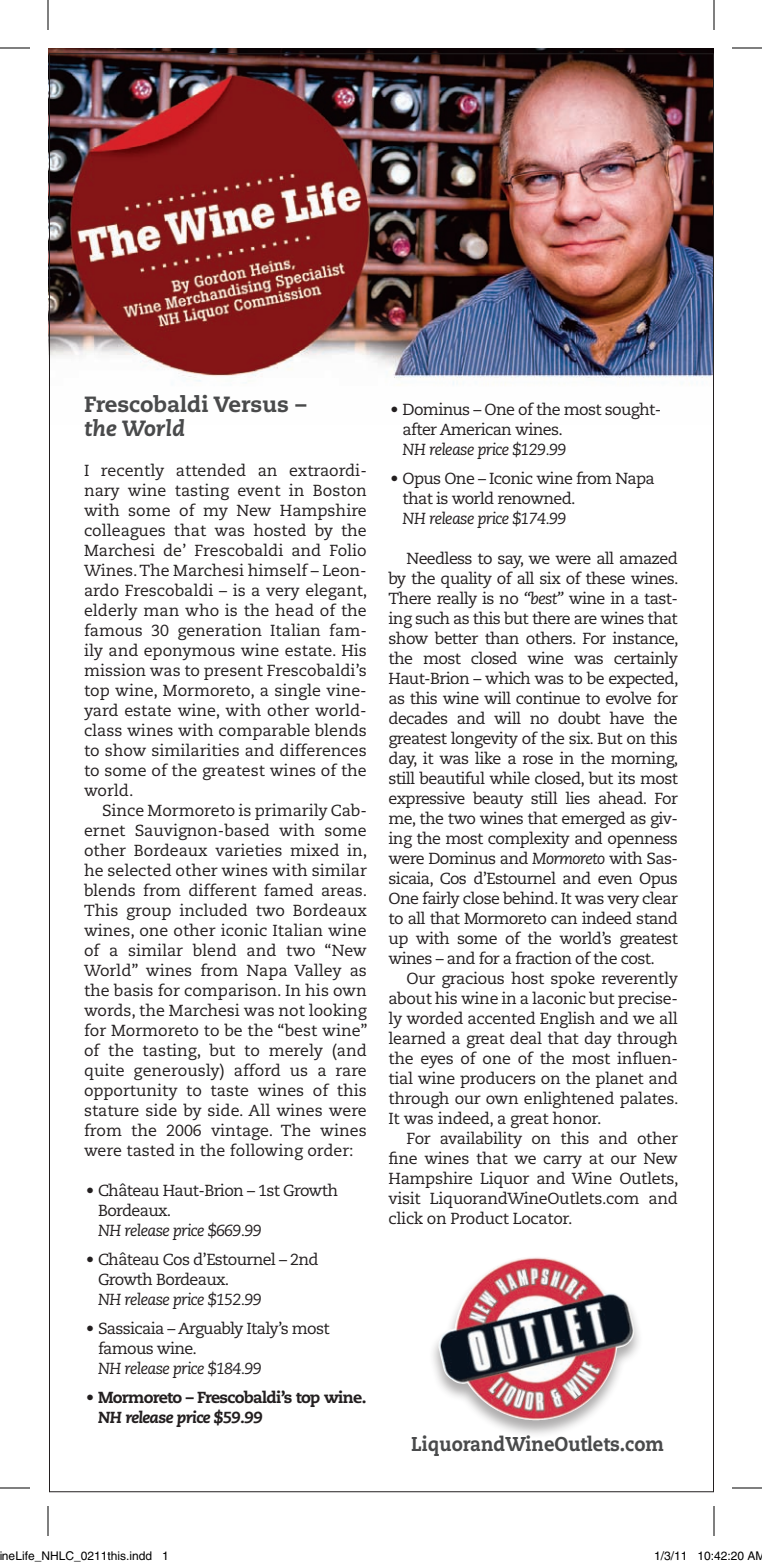
<style>
.page{position:relative;width:762px;height:1566px;background:#fff}
.page>*{position:absolute;margin:0;border:0;box-sizing:border-box;transform-origin:0 0}
.t1{font:800 22px "Caecilia";color:#494a4b}
.t2{font:italic 800 22px "Caecilia";color:#494a4b}
.t3{font:800 20px "Caecilia";color:#494a4b;scale:.91 1}
.t4{font:16px/20px "Caecilia";letter-spacing:-.04em;color:#231f20;text-align:justify}
.t5{font:italic 16px "Caecilia";letter-spacing:-.04em;color:#231f20}
.t6{font:800 16px "Caecilia";letter-spacing:-.04em;color:#231f20}
.t7{font:italic 800 16px "Caecilia";letter-spacing:-.04em;color:#231f20}
.t8{font:12px "Helvetica";color:#000}
.s1{font-style:italic}
</style>
<div class="page">
<img style="left:48px;top:48px;width:666px;height:337px">
<div style="left:428px;top:1255px;width:215px;height:183px;background:#231f20;opacity:.37"></div>
<img style="left:454px;top:1257px;width:77px;height:72px">
<hr style="left:0;top:48px;width:30px;height:1px;background:#000">
<hr style="left:732px;top:48px;width:30px;height:1px;background:#000">
<hr style="left:0;top:1488px;width:30px;height:1px;background:#000">
<hr style="left:732px;top:1488px;width:30px;height:1px;background:#000">
<hr style="left:48px;top:0;width:1px;height:30px;background:#000">
<hr style="left:48px;top:1506px;width:1px;height:30px;background:#000">
<hr style="left:714px;top:0;width:1px;height:30px;background:#000">
<hr style="left:714px;top:1506px;width:1px;height:30px;background:#000">
<div style="left:705px;top:1552px;width:5px;height:8px;border:1px solid #fff;border-radius:50%"></div>
<div style="left:704px;top:1551px;width:7px;height:10px;border:1px solid #fff;border-radius:50%"></div>
<h1 class="t1" style="left:84px;top:390px;width:224px">Frescobaldi Versus –</h1>
<h1 class="t2" style="left:84px;top:415px;width:103px">the World</h1>
<p class="t4" style="left:84px;top:460px;width:285px">I recently attended an extraordi&shy;nary wine tasting event in Boston with some of my New Hampshire colleagues that was hosted by the Marchesi de’ Frescobaldi and Folio Wines. The Marchesi himself – Leon&shy;ardo Frescobaldi – is a very elegant, elderly man who is the head of the famous 30 generation Italian fam&shy;ily and eponymous wine estate. His mission was to present Frescobaldi’s top wine, Mormoreto, a single vine&shy;yard estate wine, with other world&shy;class wines with comparable blends to show similarities and differences to some of the greatest wines of the world.</p>
<p class="t4" style="left:84px;top:800px;width:285px;text-indent:18px">Since Mormoreto is primarily Cab&shy;ernet Sauvignon-based with some other Bordeaux varieties mixed in, he selected other wines with similar blends from different famed areas.<br>This group included two Bordeaux wines, one other iconic Italian wine of a similar blend and two “New World” wines from Napa Valley as the basis for comparison. In his own words, the Marchesi was not looking for Mormoreto to be the “best wine” of the tasting, but to merely (and quite generously) afford us a rare opportunity to taste wines of this stature side by side. All wines were from the 2006 vintage. The wines were tasted in the following order:</p>
<p class="t4" style="left:98px;top:1180px;width:242px;text-indent:-12px">• Château Haut-Brion – 1st Growth<br>Bordeaux.</p>
<p class="t5" style="left:98px;top:1221px;width:165px">NH release price $669.99</p>
<p class="t4" style="left:98px;top:1249px;width:222px;text-indent:-12px">• Château Cos d’Estournel – 2nd<br>Growth Bordeaux.</p>
<p class="t5" style="left:98px;top:1290px;width:165px">NH release price $152.99</p>
<p class="t4" style="left:98px;top:1318px;width:233px;text-indent:-12px">• Sassicaia – Arguably Italy’s most famous wine.</p>
<p class="t5" style="left:98px;top:1359px;width:165px">NH release price $184.99</p>
<p class="t6" style="left:86px;top:1387px;width:282px">• Mormoreto – Frescobaldi’s top wine.</p>
<p class="t7" style="left:98px;top:1408px;width:166px">NH release price $59.99</p>
<p class="t4" style="left:403px;top:399px;width:260px;text-indent:-12px">• Dominus – One of the most sought&shy;after American wines.</p>
<p class="t5" style="left:403px;top:440px;width:165px">NH release price $129.99</p>
<p class="t4" style="left:403px;top:468px;width:254px;text-indent:-12px">• Opus One – Iconic wine from Napa that is world renowned.</p>
<p class="t5" style="left:403px;top:509px;width:165px">NH release price $174.99</p>
<p class="t4" style="left:389px;top:548px;width:291px;text-indent:18px">Needless to say, we were all amazed by the quality of all six of these wines.<br>There really is no <span class="s1">“best”</span> wine in a tast&shy;ing such as this but there are wines that show better than others. For instance, the most closed wine was certainly Haut-Brion – which was to be expected, as this wine will continue to evolve for decades and will no doubt have the greatest longevity of the six. But on this day, it was like a rose in the morning, still beautiful while closed, but its most expressive beauty still lies ahead. For me, the two wines that emerged as giv&shy;ing the most complexity and openness were Dominus and <span class="s1">Mormoreto</span> with Sas&shy;sicaia, Cos d’Estournel and even Opus One fairly close behind. It was very clear to all that Mormoreto can indeed stand up with some of the world’s greatest wines – and for a fraction of the cost.</p>
<p class="t4" style="left:389px;top:968px;width:291px;text-indent:18px">Our gracious host spoke reverently about his wine in a laconic but precise&shy;ly worded accented English and we all learned a great deal that day through the eyes of one of the most influen&shy;tial wine producers on the planet and through our own enlightened palates.<br>It was indeed, a great honor.</p>
<p class="t4" style="left:389px;top:1128px;width:291px;text-indent:18px">For availability on this and other fine wines that we carry at our New Hampshire Liquor and Wine Outlets, visit LiquorandWineOutlets.com and click on Product Locator.</p>
<p class="t3" style="left:411px;top:1432px;width:279px">LiquorandWineOutlets.com</p>
<p class="t8" style="left:-1px;top:1549px;width:171px">ineLife_NHLC_0211this.indd 1</p>
<p class="t8" style="left:654px;top:1549px;width:113px">1/3/11 10:42:20 AM</p>
</div>
